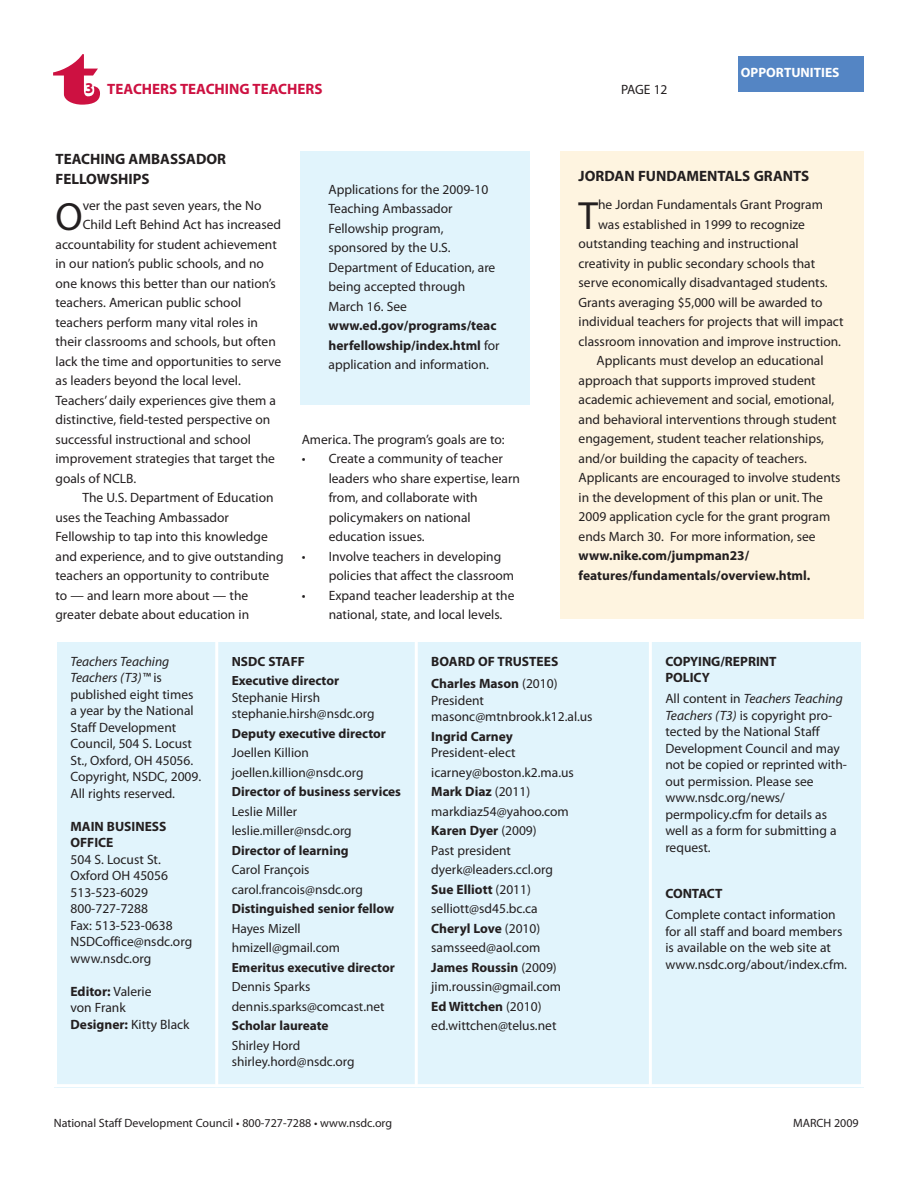
<style>
.page{position:relative;width:918px;height:1188px;background:#fff}
.page>*{position:absolute;margin:0;border:0;box-sizing:border-box;transform-origin:0 0}
.t1{font:72px "Latin Wide";color:#cd1141}
.t2{font:39.45px "Myriad Pro";color:#231f20}
.t3{font:700 15px/19.5px "Myriad Pro";color:#231f20}
.t4{font:700 15px "Myriad Pro";color:#cd1141}
.t5{font:13.5px/16.5px "Myriad Pro";color:#231f20}
.t6{font:700 13.5px/19.5px "Myriad Pro";color:#231f20}
.t7{font:700 13.5px "Myriad Pro";color:#fff}
.t8{font:13.35px/19.5px "Myriad Pro";color:#231f20}
.t9{font:700 13.35px/19.5px "Myriad Pro";color:#231f20}
.t10{font:12px "Myriad Pro";color:#231f20}
.s1{font-weight:400}
.s2{font-style:italic}
.s3{font-weight:700}
</style>
<div class="page">
<div style="left:54px;top:639px;width:163px;height:448px;background:#e1f4fc"></div>
<div style="left:217px;top:639px;width:199px;height:448px;background:#e1f4fc"></div>
<div style="left:416px;top:639px;width:234px;height:448px;background:#e1f4fc"></div>
<div style="left:650px;top:639px;width:214px;height:448px;background:#e1f4fc"></div>
<hr style="left:54px;top:639px;width:3px;height:448px;background:#fff">
<hr style="left:215px;top:639px;width:3px;height:448px;background:#fff">
<hr style="left:415px;top:639px;width:3px;height:448px;background:#fff">
<hr style="left:649px;top:639px;width:3px;height:448px;background:#fff">
<hr style="left:861px;top:639px;width:3px;height:448px;background:#fff">
<hr style="left:54px;top:639px;width:810px;height:3px;background:#fff">
<hr style="left:54px;top:1084px;width:810px;height:3px;background:#fff">
<div style="left:300px;top:152px;width:230px;height:253px;background:#e1f4fc"></div>
<div style="left:561px;top:152px;width:303px;height:468px;background:#fef4e0"></div>
<div style="left:738px;top:56px;width:126px;height:36px;background:#5485c4"></div>
<h1 class="t1" style="left:55px;top:36px;width:47px">t</h1>
<p class="t4" style="left:85px;top:83px;width:239px">3 TEACHERS TEACHING TEACHERS</p>
<p class="t5" style="left:621px;top:82px;width:48px">PAGE 12</p>
<p class="t7" style="left:741px;top:67px;width:100px">OPPORTUNITIES</p>
<p class="t3" style="left:56px;top:151px;width:172px">TEACHING AMBASSADOR<br>FELLOWSHIPS</p>
<h2 class="t2" style="left:56px;top:201px;width:29px">O</h2>
<p class="t5" style="left:83px;top:198px;width:180px">ver the past seven years, the No</p>
<p class="t5" style="left:83px;top:218px;width:200px">Child Left Behind Act has increased</p>
<p class="t5" style="left:55px;top:237px;width:223px">accountability for student achievement</p>
<p class="t5" style="left:55px;top:257px;width:210px">in our nation’s public schools, and no</p>
<p class="t5" style="left:55px;top:276px;width:222px">one knows this better than our nation’s</p>
<p class="t5" style="left:55px;top:296px;width:187px">teachers. American public school</p>
<p class="t5" style="left:55px;top:315px;width:204px">teachers perform many vital roles in</p>
<p class="t5" style="left:55px;top:335px;width:222px">their classrooms and schools, but often</p>
<p class="t5" style="left:55px;top:354px;width:227px">lack the time and opportunities to serve</p>
<p class="t5" style="left:55px;top:374px;width:187px">as leaders beyond the local level.</p>
<p class="t5" style="left:55px;top:393px;width:222px">Teachers’ daily experiences give them a</p>
<p class="t5" style="left:55px;top:413px;width:216px">distinctive, field-tested perspective on</p>
<p class="t5" style="left:55px;top:432px;width:197px">successful instructional and school</p>
<p class="t5" style="left:55px;top:452px;width:221px">improvement strategies that target the</p>
<p class="t5" style="left:55px;top:471px;width:82px">goals of NCLB.</p>
<p class="t5" style="left:82px;top:491px;width:193px">The U.S. Department of Education</p>
<p class="t5" style="left:55px;top:510px;width:175px">uses the Teaching Ambassador</p>
<p class="t5" style="left:55px;top:530px;width:214px">Fellowship to tap into this knowledge</p>
<p class="t5" style="left:55px;top:549px;width:230px">and experience, and to give outstanding</p>
<p class="t5" style="left:55px;top:569px;width:215px">teachers an opportunity to contribute</p>
<p class="t5" style="left:55px;top:588px;width:194px">to — and learn more about — the</p>
<p class="t5" style="left:55px;top:608px;width:195px">greater debate about education in</p>
<p class="t5" style="left:329px;top:181px;width:168px;line-height:19.5px">Applications for the 2009-10<br>Teaching Ambassador<br>Fellowship program, sponsored by the U.S.<br>Department of Education, are being accepted through<br>March 16. See</p>
<p class="t6" style="left:329px;top:317px;width:173px">www.ed.gov/programs/teac herfellowship/index.html <span class="s1">for application and information.</span></p>
<p class="t5" style="left:302px;top:432px;width:205px">America. The program’s goals are to:</p>
<p class="t5" style="left:329px;top:450px;width:193px;line-height:19.5px;text-indent:-27px">• Create a community of teacher leaders who share expertise, learn from, and collaborate with policymakers on national education issues.</p>
<p class="t5" style="left:329px;top:548px;width:187px;line-height:19.5px;text-indent:-27px">• Involve teachers in developing policies that affect the classroom</p>
<p class="t5" style="left:329px;top:587px;width:187px;line-height:19.5px;text-indent:-27px">• Expand teacher leadership at the national, state, and local levels.</p>
<p class="t3" style="left:579px;top:167px;width:232px">JORDAN FUNDAMENTALS GRANTS</p>
<h2 class="t2" style="left:579px;top:201px;width:21px">T</h2>
<p class="t5" style="left:598px;top:198px;width:226px">he Jordan Fundamentals Grant Program</p>
<p class="t5" style="left:598px;top:217px;width:208px">was established in 1999 to recognize</p>
<p class="t5" style="left:579px;top:237px;width:222px">outstanding teaching and instructional</p>
<p class="t5" style="left:579px;top:256px;width:238px">creativity in public secondary schools that</p>
<p class="t5" style="left:579px;top:276px;width:251px">serve economically disadvantaged students.</p>
<p class="t5" style="left:579px;top:295px;width:245px">Grants averaging $5,000 will be awarded to</p>
<p class="t5" style="left:579px;top:315px;width:267px">individual teachers for projects that will impact</p>
<p class="t5" style="left:579px;top:334px;width:264px">classroom innovation and improve instruction.</p>
<p class="t5" style="left:597px;top:353px;width:229px">Applicants must develop an educational</p>
<p class="t5" style="left:579px;top:373px;width:239px">approach that supports improved student</p>
<p class="t5" style="left:579px;top:392px;width:257px">academic achievement and social, emotional,</p>
<p class="t5" style="left:579px;top:412px;width:260px">and behavioral interventions through student</p>
<p class="t5" style="left:579px;top:431px;width:247px">engagement, student teacher relationships,</p>
<p class="t5" style="left:579px;top:451px;width:230px">and/or building the capacity of teachers.</p>
<p class="t5" style="left:579px;top:470px;width:264px">Applicants are encouraged to involve students</p>
<p class="t5" style="left:579px;top:490px;width:246px">in the development of this plan or unit. The</p>
<p class="t5" style="left:579px;top:509px;width:253px">2009 application cycle for the grant program</p>
<p class="t5" style="left:579px;top:529px;width:239px">ends March 30. For more information, see</p>
<p class="t6" style="left:579px;top:547px;width:233px">www.nike.com/jumpman23/ features/fundamentals/overview.html.</p>
<p class="t5" style="left:70px;top:654px;width:132px"><span class="s2">Teachers Teaching<br>Teachers (T3)™</span> is published eight times a year by the National<br>Staff Development<br>Council, 504 S. Locust<br>St., Oxford, OH 45056.<br>Copyright, NSDC, 2009.<br>All rights reserved.</p>
<p class="t6" style="left:70px;top:819px;width:97px;line-height:16.5px">MAIN BUSINESS<br>OFFICE</p>
<p class="t5" style="left:70px;top:852px;width:123px">504 S. Locust St.<br>Oxford OH 45056<br>513-523-6029<br>800-727-7288<br>Fax: 513-523-0638<br>NSDCoffice@nsdc.org www.nsdc.org</p>
<p class="t5" style="left:70px;top:984px;width:121px"><span class="s3">Editor:</span> Valerie<br>von Frank<br><span class="s3">Designer:</span> Kitty Black</p>
<p class="t9" style="left:232px;top:652px;width:109px">NSDC STAFF<br>Executive director</p>
<p class="t8" style="left:232px;top:690px;width:144px;line-height:16.5px">Stephanie Hirsh stephanie.hirsh@nsdc.org</p>
<p class="t9" style="left:232px;top:724px;width:156px">Deputy executive director</p>
<p class="t8" style="left:232px;top:744px;width:133px">Joellen Killion joellen.killion@nsdc.org</p>
<p class="t9" style="left:232px;top:783px;width:171px">Director of business services</p>
<p class="t8" style="left:232px;top:802px;width:122px">Leslie Miller leslie.miller@nsdc.org</p>
<p class="t9" style="left:232px;top:841px;width:118px">Director of learning</p>
<p class="t8" style="left:232px;top:861px;width:133px">Carol François carol.francois@nsdc.org</p>
<p class="t9" style="left:232px;top:900px;width:164px">Distinguished senior fellow</p>
<p class="t8" style="left:232px;top:919px;width:110px">Hayes Mizell hmizell@gmail.com</p>
<p class="t9" style="left:232px;top:958px;width:165px">Emeritus executive director</p>
<p class="t8" style="left:232px;top:978px;width:154px">Dennis Sparks dennis.sparks@comcast.net</p>
<p class="t9" style="left:232px;top:1017px;width:98px">Scholar laureate</p>
<p class="t8" style="left:232px;top:1038px;width:124px;line-height:16.5px">Shirley Hord shirley.hord@nsdc.org</p>
<p class="t6" style="left:431px;top:651px;width:129px;line-height:22.5px">BOARD OF TRUSTEES<br>Charles Mason <span class="s1">(2010)</span></p>
<p class="t5" style="left:431px;top:693px;width:163px">President masonc@mtnbrook.k12.al.us</p>
<p class="t6" style="left:431px;top:727px;width:83px">Ingrid Carney</p>
<p class="t5" style="left:431px;top:744px;width:144px;line-height:19.5px">President-elect icarney@boston.k2.ma.us<br><span class="s3">Mark Diaz</span> (2011) markdiaz54@yahoo.com<br><span class="s3">Karen Dyer</span> (2009)<br>Past president dyerk@leaders.ccl.org<br><span class="s3">Sue Elliott</span> (2011) selliott@sd45.bc.ca<br><span class="s3">Cheryl Love</span> (2010) samsseed@aol.com<br><span class="s3">James Roussin</span> (2009) jim.roussin@gmail.com<br><span class="s3">Ed Wittchen</span> (2010) ed.wittchen@telus.net</p>
<p class="t6" style="left:665px;top:654px;width:113px;line-height:16.5px">COPYING/REPRINT<br>POLICY</p>
<p class="t5" style="left:665px;top:691px;width:183px">All content in <span class="s2">Teachers Teaching<br>Teachers (T3)</span> is copyright pro&shy;tected by the National Staff<br>Development Council and may not be copied or reprinted with&shy;out permission. Please see www.nsdc.org/news/ permpolicy.cfm for details as well as a form for submitting a request.</p>
<p class="t6" style="left:665px;top:885px;width:59px">CONTACT</p>
<p class="t5" style="left:665px;top:907px;width:183px">Complete contact information for all staff and board members is available on the web site at www.nsdc.org/about/index.cfm.</p>
<p class="t10" style="left:54px;top:1118px;width:340px">National Staff Development Council • 800-727-7288 • www.nsdc.org</p>
<p class="t10" style="left:793px;top:1118px;width:67px">MARCH 2009</p>
</div>
